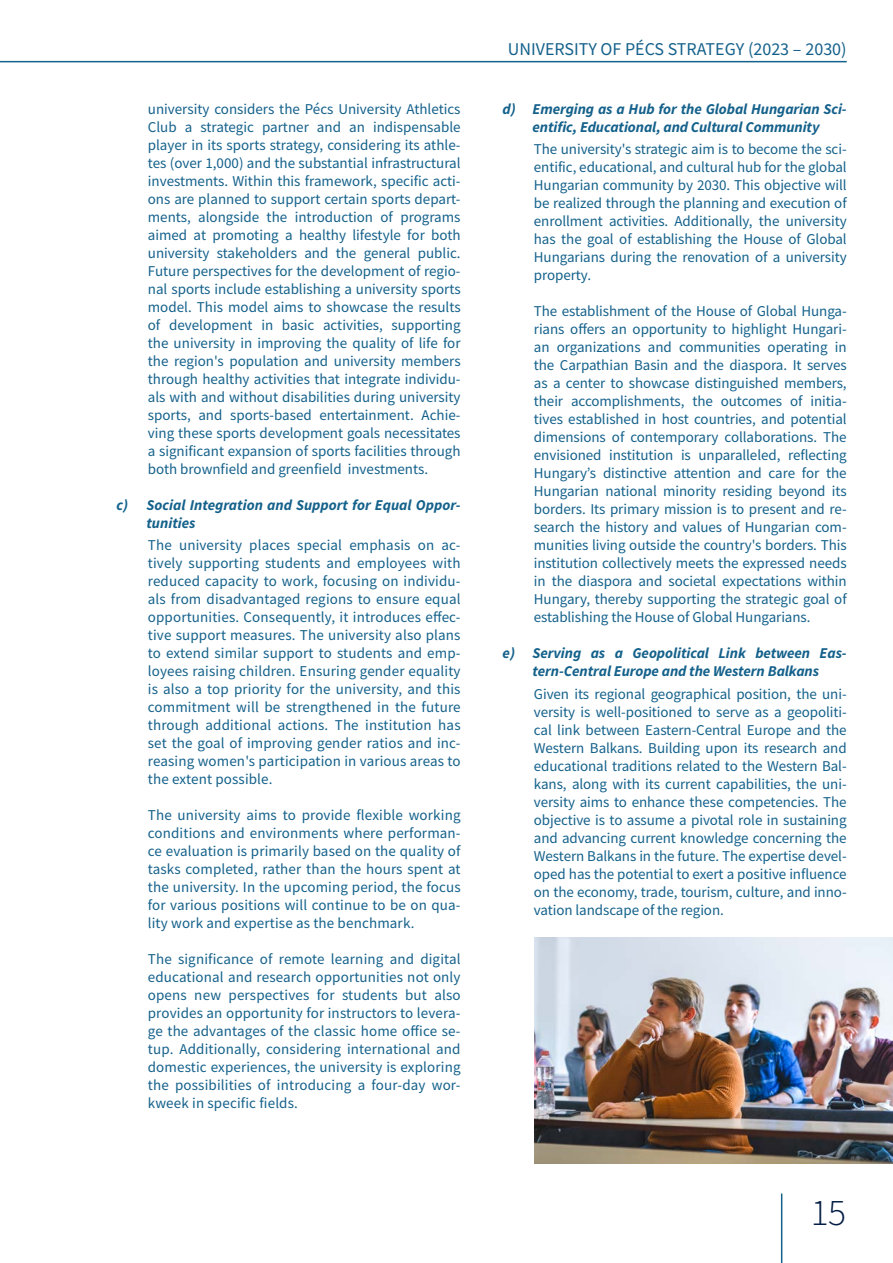
<style>
.page{position:relative;width:893px;height:1263px;background:#fff}
.page>*{position:absolute;margin:0;border:0;box-sizing:border-box;transform-origin:0 0}
.t1{font:300 37.5px "Source Sans Pro";color:#041d44}
.t2{font:18px "Source Sans Pro";color:#14618b}
.t3{font:15px/18px "Source Sans Pro";color:#14618b;text-align:justify}
.t4{font:italic 700 15px/18px "Source Sans Pro";letter-spacing:-.005em;color:#14618b;text-align:center}
</style>
<div class="page">
<hr style="left:0;top:61px;width:847px;height:1px;background:#14618b">
<img style="left:535px;top:937px;width:358px;height:226px">
<hr style="left:781px;top:1193px;width:1px;height:70px;background:#14618b">
<p class="t3" style="left:148px;top:100px;width:314px">university considers the Pécs University Athletics Club a strategic partner and an indispensable player in its sports strategy, considering its athle&shy;tes (over 1,000) and the substantial infrastructural investments. Within this framework, specific acti&shy;ons are planned to support certain sports depart&shy;ments, alongside the introduction of programs aimed at promoting a healthy lifestyle for both university stakeholders and the general public.<br>Future perspectives for the development of regio&shy;nal sports include establishing a university sports model. This model aims to showcase the results of development in basic activities, supporting the university in improving the quality of life for the region's population and university members through healthy activities that integrate individu&shy;als with and without disabilities during university sports, and sports-based entertainment. Achie&shy;ving these sports development goals necessitates a significant expansion of sports facilities through both brownfield and greenfield investments.</p>
<p class="t4" style="left:147px;top:495px;width:316px;text-align:left;text-indent:-30px">c) Social Integration and Support for Equal Oppor&shy;tunities</p>
<p class="t3" style="left:148px;top:536px;width:314px">The university places special emphasis on ac&shy;tively supporting students and employees with reduced capacity to work, focusing on individu&shy;als from disadvantaged regions to ensure equal opportunities. Consequently, it introduces effec&shy;tive support measures. The university also plans to extend similar support to students and emp&shy;loyees raising children. Ensuring gender equality is also a top priority for the university, and this commitment will be strengthened in the future through additional actions. The institution has set the goal of improving gender ratios and inc&shy;reasing women's participation in various areas to the extent possible.</p>
<p class="t3" style="left:148px;top:806px;width:314px">The university aims to provide flexible working conditions and environments where performan&shy;ce evaluation is primarily based on the quality of tasks completed, rather than the hours spent at the university. In the upcoming period, the focus for various positions will continue to be on qua&shy;lity work and expertise as the benchmark.</p>
<p class="t3" style="left:148px;top:950px;width:314px">The significance of remote learning and digital educational and research opportunities not only opens new perspectives for students but also provides an opportunity for instructors to levera&shy;ge the advantages of the classic home office se&shy;tup. Additionally, considering international and domestic experiences, the university is exploring the possibilities of introducing a four-day wor&shy;kweek in specific fields.</p>
<p class="t2" style="left:508px;top:38px;width:340px">UNIVERSITY OF PÉCS STRATEGY (2023 – 2030)</p>
<p class="t4" style="left:503px;top:99px;width:346px">d) Emerging as a Hub for the Global Hungarian Sci&shy;entific, Educational, and Cultural Community</p>
<p class="t3" style="left:534px;top:140px;width:314px">The university's strategic aim is to become the sci&shy;entific, educational, and cultural hub for the global Hungarian community by 2030. This objective will be realized through the planning and execution of enrollment activities. Additionally, the university has the goal of establishing the House of Global Hungarians during the renovation of a university property.</p>
<p class="t3" style="left:534px;top:302px;width:314px">The establishment of the House of Global Hunga&shy;rians offers an opportunity to highlight Hungari&shy;an organizations and communities operating in the Carpathian Basin and the diaspora. It serves as a center to showcase distinguished members, their accomplishments, the outcomes of initia&shy;tives established in host countries, and potential dimensions of contemporary collaborations. The envisioned institution is unparalleled, reflecting Hungary’s distinctive attention and care for the Hungarian national minority residing beyond its borders. Its primary mission is to present and re&shy;search the history and values of Hungarian com&shy;munities living outside the country's borders. This institution collectively meets the expressed needs in the diaspora and societal expectations within Hungary, thereby supporting the strategic goal of establishing the House of Global Hungarians.</p>
<p class="t4" style="left:503px;top:644px;width:346px">e) Serving as a Geopolitical Link between Eas&shy;tern-Central Europe and the Western Balkans</p>
<p class="t3" style="left:534px;top:685px;width:314px">Given its regional geographical position, the uni&shy;versity is well-positioned to serve as a geopoliti&shy;cal link between Eastern-Central Europe and the Western Balkans. Building upon its research and educational traditions related to the Western Bal&shy;kans, along with its current capabilities, the uni&shy;versity aims to enhance these competencies. The objective is to assume a pivotal role in sustaining and advancing current knowledge concerning the Western Balkans in the future. The expertise devel&shy;oped has the potential to exert a positive influence on the economy, trade, tourism, culture, and inno&shy;vation landscape of the region.</p>
<h1 class="t1" style="left:811px;top:1190px;width:37px">15</h1>
</div>
